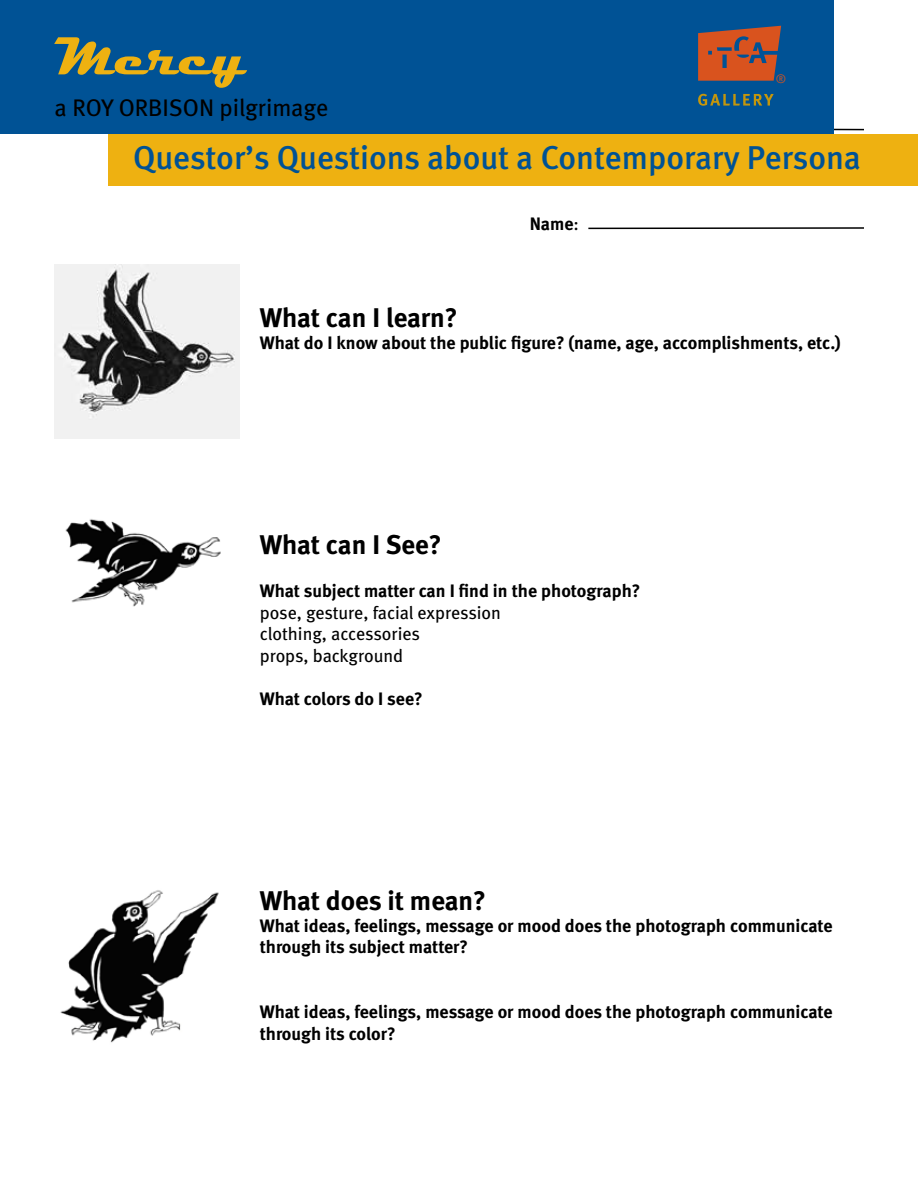
<style>
.page{position:relative;width:918px;height:1188px;background:#fff}
.page>*{position:absolute;margin:0;border:0;box-sizing:border-box;transform-origin:0 0}
.t1{font:700 54px "Magneto";color:#eeb111}
.t2{font:33px "Meta Medium LF";color:#005295}
.t3{font:700 27px "Meta";color:#000}
.t4{font:24px "Meta";color:#000}
.t5{font:700 18px/21.6px "Meta";color:#000}
.t6{font:18px/21.6px "Meta";letter-spacing:-.005em;color:#000}
.t7{font:12px "Meta Normal";color:#d9531e}
.s1{font-weight:400}
</style>
<div class="page">
<svg style="left:833px;top:127px;width:31px;height:4px"></svg>
<div style="left:0;top:0;width:833px;height:134px;background:#005295"></div>
<div style="left:109px;top:134px;width:809px;height:51px;background:#eeb111"></div>
<svg style="left:698px;top:26px;width:83px;height:55px"></svg>
<svg style="left:698px;top:94px;width:76px;height:12px"></svg>
<hr style="left:588px;top:227px;width:276px;height:2px;background:#000">
<img style="left:65px;top:519px;width:156px;height:88px">
<img style="left:60px;top:890px;width:159px;height:153px">
<img style="left:54px;top:264px;width:186px;height:175px">
<h1 class="t1" style="left:55px;top:25px;width:194px">Mercy</h1>
<h3 class="t4" style="left:55px;top:93px;width:275px">a ROY ORBISON pilgrimage</h3>
<p class="t7" style="left:776px;top:72px;width:12px">®</p>
<h2 class="t2" style="left:133px;top:138px;width:729px">Questor’s Questions about a Contemporary Persona</h2>
<p class="t5" style="left:530px;top:212px;width:51px">Name<span class="s1">:</span></p>
<h3 class="t3" style="left:260px;top:301px;width:200px">What can I learn?</h3>
<p class="t5" style="left:260px;top:331px;width:583px">What do I know about the public figure? (name, age, accomplishments, etc.)</p>
<h3 class="t3" style="left:260px;top:527px;width:183px">What can I See?</h3>
<p class="t5" style="left:260px;top:579px;width:382px">What subject matter can I find in the photograph?</p>
<p class="t6" style="left:260px;top:601px;width:243px">pose, gesture, facial expression clothing, accessories<br>props, background</p>
<p class="t5" style="left:260px;top:687px;width:164px">What colors do I see?</p>
<h3 class="t3" style="left:260px;top:884px;width:228px">What does it mean?</h3>
<p class="t5" style="left:260px;top:914px;width:574px">What ideas, feelings, message or mood does the photograph communicate through its subject matter?</p>
<p class="t5" style="left:260px;top:1001px;width:574px">What ideas, feelings, message or mood does the photograph communicate through its color?</p>
</div>
